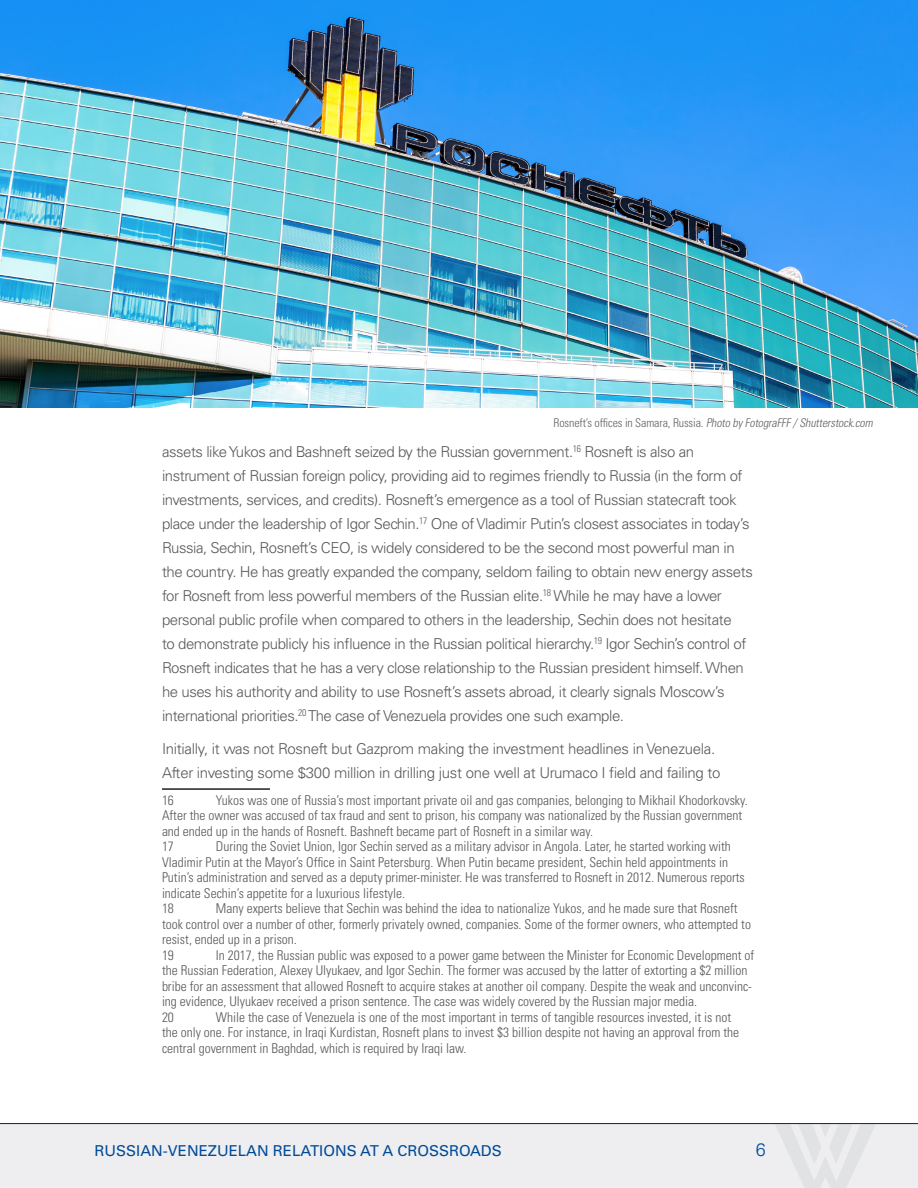
<style>
.page{position:relative;width:918px;height:1188px;background:#fff}
.page>*{position:absolute;margin:0;border:0;box-sizing:border-box;transform-origin:0 0}
.t1{font:300 18px "Univers LT Std";color:#004a97}
.body{font:300 15px/24px "Univers LT Std";letter-spacing:-.03em;color:#57585a}
.t2{font:15px "Univers LT Std";color:#004a97}
.Endnote_text{font:300 condensed 13.5px/15.6px "Univers LT Std";color:#57585a}
.source{font:italic 300 condensed 12px "Univers LT Std";color:#636366}
.s1{font-style:normal}
</style>
<div class="page">
<div style="left:0;top:1124px;width:918px;height:64px;background:#eeeef0"></div>
<svg style="left:774px;top:1124px;width:102px;height:64px"></svg>
<hr style="left:0;top:1123px;width:918px;height:1px;background:#231f20">
<hr style="left:162px;top:788px;width:108px;height:2px;background:#231f20">
<img style="left:0;top:0;width:918px;height:408px">
<p class="source" style="left:554px;top:416px;width:323px"><span class="s1">R o s n e ft ’s o ffi c e s i n S a m a ra , R u s s i a .</span> Photo byFotograFFF/Shutterstock.com</p>
<p class="body" style="left:162px;top:440px;width:592px">assets like Yukos and Bashneft seized by the Russian government.<sup>16</sup> Rosneft is also an instrument of Russian foreign policy, providing aid to regimes friendly to Russia (in the form of investments, services, and credits). Rosneft’s emergence as a tool of Russian statecraft took place under the leadership of Igor Sechin.<sup>17</sup> One of Vladimir Putin’s closest associates in today’s Russia, Sechin, Rosneft’s CEO, is widely considered to be the second most powerful man in the country. He has greatly expanded the company, seldom failing to obtain new energy assets for Rosneft from less powerful members of the Russian elite.<sup>18</sup> While he may have a lower personal public profile when compared to others in the leadership, Sechin does not hesitate<br>to demonstrate publicly his influence in the Russian political hierarchy.<sup>19</sup> Igor Sechin’s control of Rosneft indicates that he has a very close relationship to the Russian president himself. When he uses his authority and ability to use Rosneft’s assets abroad, it clearly signals Moscow’s international priorities.<sup>20</sup> The case of Venezuela provides one such example.</p>
<p class="body" style="left:162px;top:737px;width:560px">Initially, it was not Rosneft but Gazprom making the investment headlines in Venezuela.<br>After investing some $300 million in drilling just one well at Urumaco I field and failing to</p>
<p class="Endnote_text" style="left:162px;top:792px;width:13px">16</p>
<p class="Endnote_text" style="left:162px;top:792px;width:587px;text-indent:54px">Yukos was one of Russia’s most important private oil and gas companies, belonging to Mikhail Khodorkovsky.<br>After the owner was accused of tax fraud and sent to prison, his company was nationalized by the Russian government and ended up in the hands of Rosneft. Bashneft became part of Rosneft in a similar way.</p>
<p class="Endnote_text" style="left:162px;top:839px;width:13px">17</p>
<p class="Endnote_text" style="left:162px;top:839px;width:584px;text-indent:54px">During the Soviet Union, Igor Sechin served as a military advisor in Angola. Later, he started working with Vladimir Putin at the Mayor’s Office in Saint Petersburg. When Putin became president, Sechin held appointments in Putin’s administration and served as a deputy primer-minister. He was transferred to Rosneft in 2012. Numerous reports indicate Sechin’s appetite for a luxurious lifestyle.</p>
<p class="Endnote_text" style="left:162px;top:901px;width:13px">18</p>
<p class="Endnote_text" style="left:162px;top:901px;width:591px;text-indent:54px">Many experts believe that Sechin was behind the idea to nationalize Yukos, and he made sure that Rosneft took control over a number of other, formerly privately owned, companies. Some of the former owners, who attempted to resist, ended up in a prison.</p>
<p class="Endnote_text" style="left:162px;top:947px;width:13px">19</p>
<p class="Endnote_text" style="left:162px;top:947px;width:594px;text-indent:54px">In 2017, the Russian public was exposed to a power game between the Minister for Economic Development of the Russian Federation, Alexey Ulyukaev, and Igor Sechin. The former was accused by the latter of extorting a $2 million bribe for an assessment that allowed Rosneft to acquire stakes at another oil company. Despite the weak and unconvinc&shy;ing evidence, Ulyukaev received a prison sentence. The case was widely covered by the Russian major media.</p>
<p class="Endnote_text" style="left:162px;top:1009px;width:13px">20</p>
<p class="Endnote_text" style="left:162px;top:1009px;width:579px;text-indent:54px">While the case of Venezuela is one of the most important in terms of tangible resources invested, it is not the only one. For instance, in Iraqi Kurdistan, Rosneft plans to invest $3 billion despite not having an approval from the central government in Baghdad, which is required by Iraqi law.</p>
<p class="t2" style="left:94px;top:1141px;width:409px">RUSSIAN-VENEZUELAN RELATIONS AT A CROSSROADS</p>
<h1 class="t1" style="left:756px;top:1139px;width:12px">6</h1>
</div>
